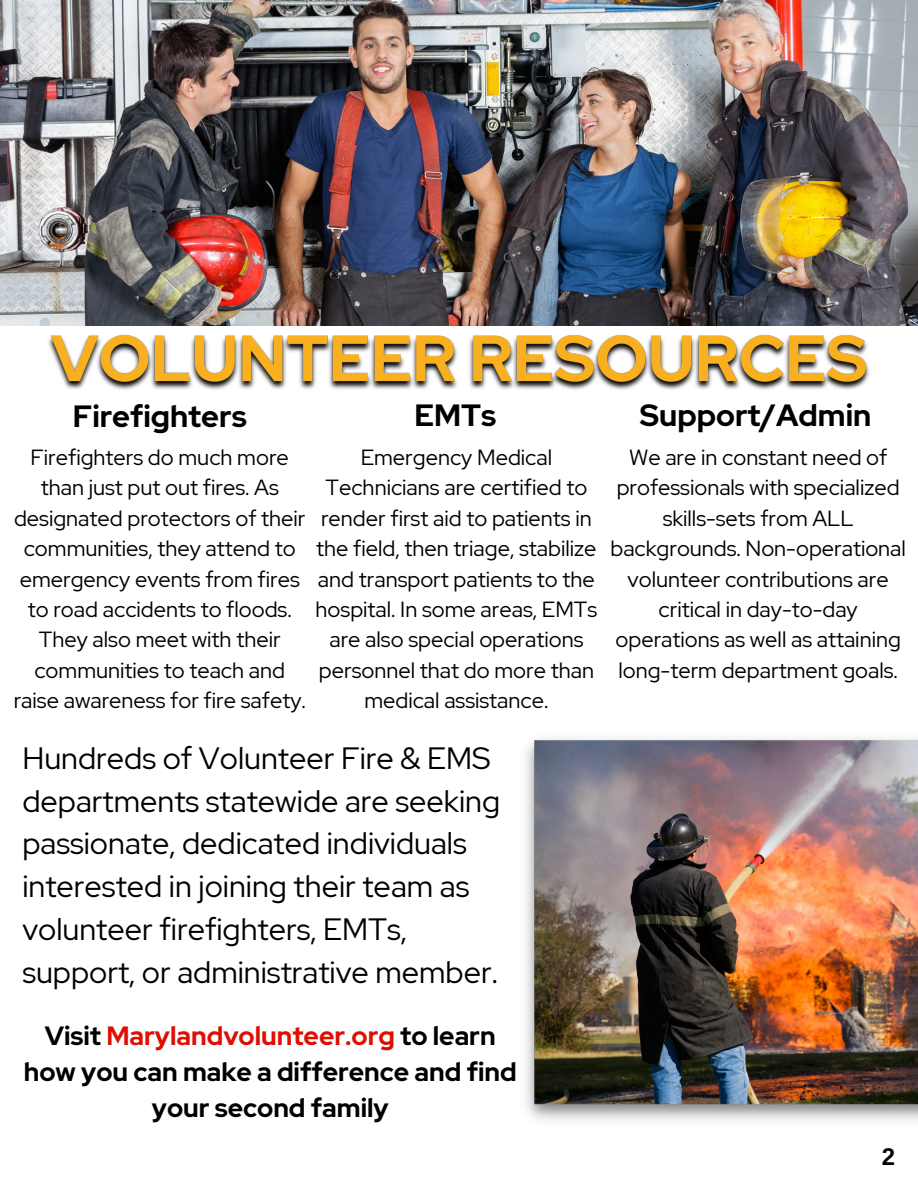
<style>
.page{position:relative;width:918px;height:1188px;background:#fff}
.page>*{position:absolute;margin:0;border:0;box-sizing:border-box;transform-origin:0 0}
.t1{font:30.75px/42.8px "Red Hat Display";color:#000}
.t2{font:700 30.6px "Red Hat Display";color:#000}
.t3{font:700 26.25px/36px "Red Hat Display";color:#000;text-align:center}
.t4{font:700 24px "Arimo";color:#000}
.t5{font:21.9px/30.3px "Red Hat Display";color:#000;text-align:center}
.s1{color:#df0e02}
</style>
<div class="page">
<img style="left:0;top:0;width:918px;height:326px">
<img style="left:525px;top:738px;width:393px;height:383px">
<img style="left:41px;top:312px;width:834px;height:78px">
<h2 class="t2" style="left:73px;top:396px;width:176px">Firefighters</h2>
<h2 class="t2" style="left:415px;top:395px;width:83px">EMTs</h2>
<h2 class="t2" style="left:640px;top:395px;width:233px">Support/Admin</h2>
<p class="t5" style="left:14px;top:442px;width:294px">Firefighters do much more than just put out fires. As designated protectors of their communities, they attend to emergency events from fires to road accidents to floods.<br>They also meet with their communities to teach and raise awareness for fire safety.</p>
<p class="t5" style="left:316px;top:442px;width:283px">Emergency Medical<br>Technicians are certified to render first aid to patients in the field, then triage, stabilize and transport patients to the hospital. In some areas, EMTs are also special operations personnel that do more than medical assistance.</p>
<p class="t5" style="left:610px;top:442px;width:297px">We are in constant need of professionals with specialized skills-sets from ALL backgrounds. Non-operational volunteer contributions are critical in day-to-day operations as well as attaining long-term department goals.</p>
<h1 class="t1" style="left:22px;top:737px;width:479px">Hundreds of Volunteer Fire &amp; EMS departments statewide are seeking passionate, dedicated individuals interested in joining their team as volunteer firefighters, EMTs, support, or administrative member.</h1>
<p class="t3" style="left:24px;top:1018px;width:494px">Visit <span class="s1">Marylandvolunteer.org</span> to learn how you can make a difference and find your second family</p>
<p class="t4" style="left:882px;top:1143px;width:15px">2</p>
</div>
